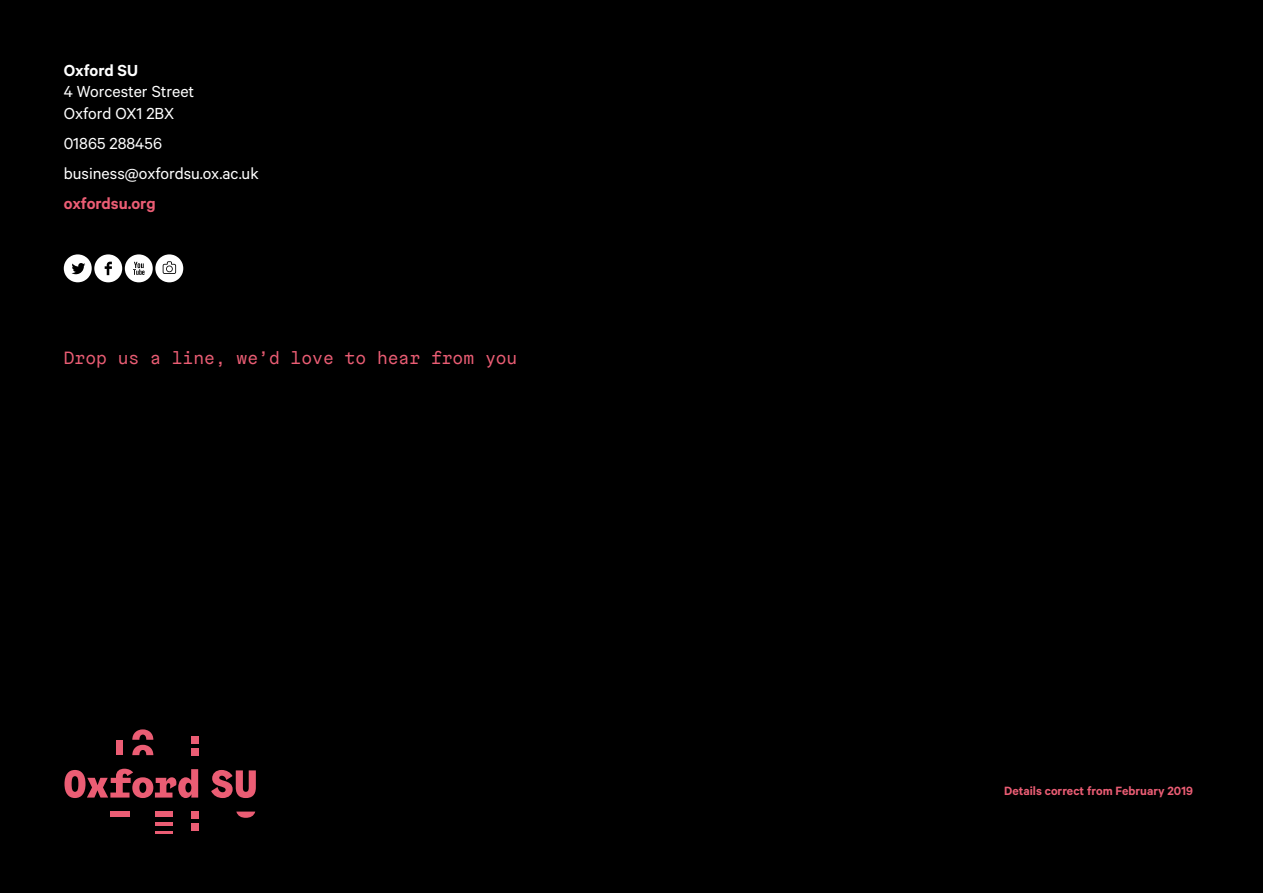
<style>
.page{position:relative;width:1263px;height:893px;background:#000}
.page>*{position:absolute;margin:0;border:0;box-sizing:border-box;transform-origin:0 0}
.t1{font:18px/21.6px "Calibre";color:#fff}
.t2{font:18px "Graebenbach Mono";color:#eb5d74}
.t3{font:600 18px "Calibre";color:#eb5d74}
.t4{font:600 18px "Calibre";color:#fff}
.t5{font:600 13.5px "Calibre";color:#eb5d74}
.s1{font-family:"Travelcons";font-weight:400}
</style>
<div class="page">
<div style="left:191px;top:824px;width:7px;height:7px;background:#eb5d74"></div>
<div style="left:191px;top:812px;width:7px;height:7px;background:#eb5d74"></div>
<div style="left:191px;top:748px;width:7px;height:7px;background:#eb5d74"></div>
<div style="left:191px;top:736px;width:7px;height:7px;background:#eb5d74"></div>
<div style="left:110px;top:812px;width:20px;height:5px;background:#eb5d74"></div>
<svg style="left:132px;top:729px;width:21px;height:26px"></svg>
<svg style="left:236px;top:812px;width:19px;height:6px"></svg>
<hr style="left:155px;top:822px;width:17px;height:4px;background:#eb5d74">
<svg style="left:155px;top:831px;width:17px;height:2px"></svg>
<div style="left:155px;top:812px;width:17px;height:5px;background:#eb5d74"></div>
<div style="left:116px;top:740px;width:7px;height:15px;background:#eb5d74"></div>
<svg style="left:64px;top:769px;width:134px;height:29px"></svg>
<svg style="left:211px;top:770px;width:45px;height:28px"></svg>
<svg style="left:64px;top:254px;width:119px;height:28px"></svg>
<p class="t4" style="left:64px;top:60px;width:76px">Oxford SU</p>
<p class="t1" style="left:64px;top:80px;width:132px">4 Worcester Street<br>Oxford OX1 2BX</p>
<p class="t1" style="left:64px;top:128px;width:196px;line-height:30.2px">01865 288456 business@oxfordsu.ox.ac.uk</p>
<p class="t3" style="left:64px;top:193px;width:93px">oxfordsu.org</p>
<p class="t2" style="left:64px;top:347px;width:455px">Drop us a line, we’d love to hear from you</p>
<p class="t5" style="left:979px;top:783px;width:216px"><span class="s1">•</span> Details correct from February 2019</p>
</div>
